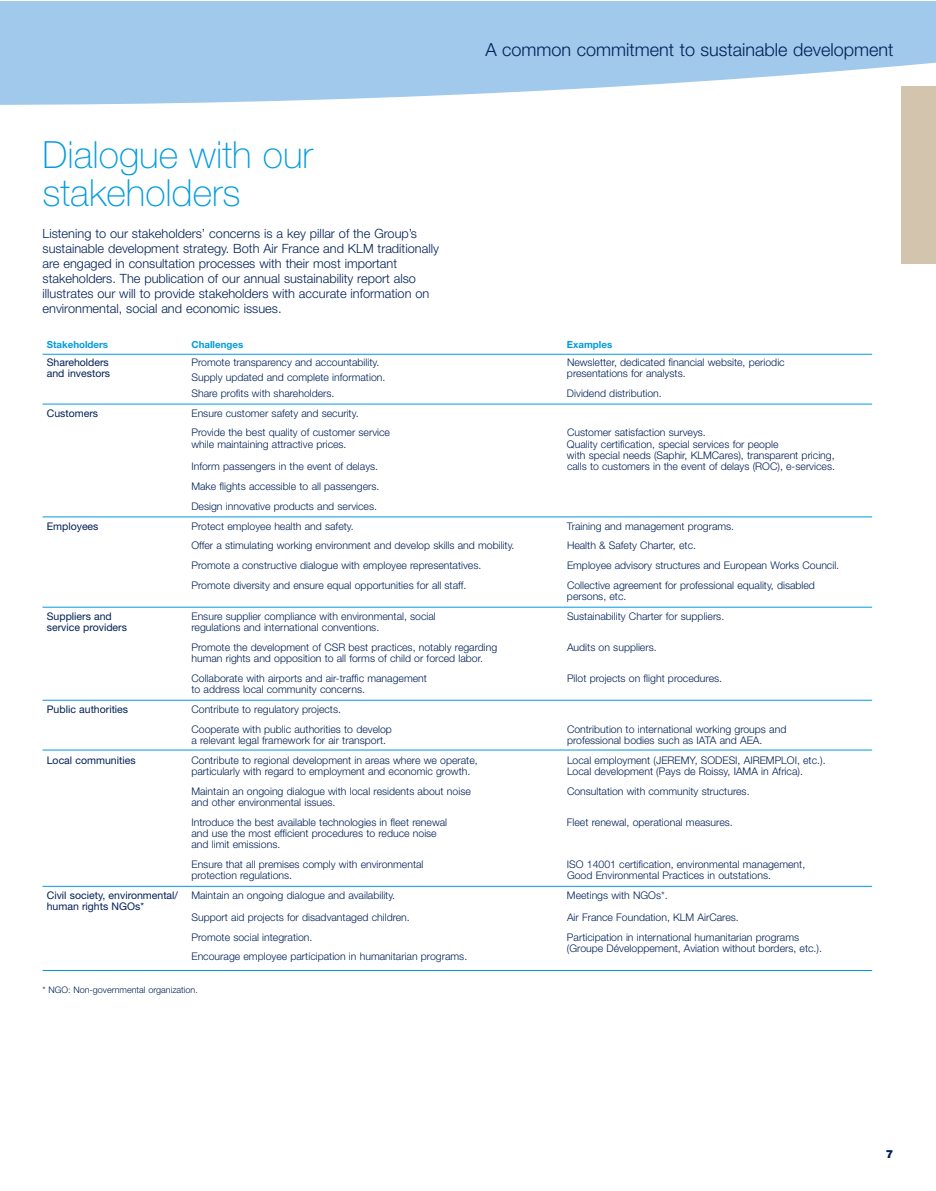
<style>
.page{position:relative;width:936px;height:1191px;background:#fff}
.page>*{position:absolute;margin:0;border:0;box-sizing:border-box;transform-origin:0 0}
.t1{font:100 37.5px/37.5px "Helvetica Neue";color:#009bdf}
.t2{font:300 18px "Helvetica Neue";color:#002057}
.t3{font:300 12.75px/15px "Helvetica Neue";color:#002057}
.t4{font:900 11.25px "Helvetica Neue";color:#002057}
.t5{font:300 10.5px/19.8px "Helvetica Neue";color:#002057}
.t6{font:10.5px "Helvetica Neue";color:#002057}
.t7{font:700 9.75px "Helvetica Neue";color:#009bdf}
.t8{font:300 9px "Helvetica Neue";color:#002057}
</style>
<div class="page">
<svg style="left:0;top:1px;width:935px;height:104px;background:#acd0ed"></svg>
<div style="left:901px;top:86px;width:34px;height:177px;background:#d3c5ad"></div>
<hr style="left:43px;top:354px;width:829px;height:1px;background:#009bdf">
<hr style="left:43px;top:404px;width:829px;height:1px;background:#009bdf">
<hr style="left:43px;top:516px;width:829px;height:1px;background:#009bdf">
<hr style="left:43px;top:607px;width:829px;height:1px;background:#009bdf">
<hr style="left:43px;top:700px;width:829px;height:1px;background:#009bdf">
<hr style="left:43px;top:749px;width:829px;height:1px;background:#009bdf">
<hr style="left:43px;top:886px;width:829px;height:1px;background:#009bdf">
<hr style="left:43px;top:970px;width:829px;height:1px;background:#009bdf">
<h2 class="t2" style="left:485px;top:44px;width:409px">A common commitment to sustainable development</h2>
<h1 class="t1" style="left:43px;top:139px;width:272px">Dialogue with our stakeholders</h1>
<p class="t3" style="left:43px;top:227px;width:398px">Listening to our stakeholders’ concerns is a key pillar of the Group’s sustainable development strategy. Both Air France and KLM traditionally are engaged in consultation processes with their most important stakeholders. The publication of our annual sustainability report also illustrates our will to provide stakeholders with accurate information on environmental, social and economic issues.</p>
<p class="t7" style="left:47px;top:341px;width:63px">Stakeholders</p>
<p class="t7" style="left:191px;top:341px;width:53px">Challenges</p>
<p class="t7" style="left:567px;top:341px;width:47px">Examples</p>
<p class="t6" style="left:47px;top:358px;width:64px">Shareholders</p>
<p class="t5" style="left:191px;top:353px;width:189px">Promote transparency and accountability.</p>
<p class="t5" style="left:567px;top:353px;width:219px">Newsletter, dedicated financial website, periodic</p>
<p class="t6" style="left:47px;top:370px;width:65px">and investors</p>
<p class="t5" style="left:191px;top:368px;width:195px">Supply updated and complete information.</p>
<p class="t5" style="left:567px;top:364px;width:120px">presentations for analysts.</p>
<p class="t5" style="left:191px;top:384px;width:145px">Share profits with shareholders.</p>
<p class="t5" style="left:567px;top:384px;width:96px">Dividend distribution.</p>
<p class="t6" style="left:47px;top:409px;width:53px">Customers</p>
<p class="t5" style="left:191px;top:404px;width:200px">Ensure customer safety and security.<br>Provide the best quality of customer service</p>
<p class="t5" style="left:567px;top:424px;width:140px">Customer satisfaction surveys.</p>
<p class="t5" style="left:191px;top:435px;width:157px">while maintaining attractive prices.</p>
<p class="t5" style="left:567px;top:439px;width:269px;line-height:11.2px">Quality certification, special services for people<br>with special needs (Saphir, KLMCares), transparent pricing,</p>
<p class="t5" style="left:191px;top:457px;width:188px">Inform passengers in the event of delays.</p>
<p class="t5" style="left:567px;top:457px;width:269px">calls to customers in the event of delays (ROC), e-services.</p>
<p class="t5" style="left:191px;top:477px;width:189px">Make flights accessible to all passengers.<br>Design innovative products and services.</p>
<p class="t6" style="left:47px;top:522px;width:53px">Employees</p>
<p class="t5" style="left:191px;top:517px;width:164px">Protect employee health and safety.</p>
<p class="t5" style="left:567px;top:517px;width:169px">Training and management programs.</p>
<p class="t5" style="left:191px;top:536px;width:324px">Offer a stimulating working environment and develop skills and mobility.</p>
<p class="t5" style="left:567px;top:536px;width:130px">Health &amp; Safety Charter, etc.</p>
<p class="t5" style="left:191px;top:556px;width:291px">Promote a constructive dialogue with employee representatives.</p>
<p class="t5" style="left:567px;top:556px;width:274px">Employee advisory structures and European Works Council.</p>
<p class="t5" style="left:191px;top:576px;width:276px">Promote diversity and ensure equal opportunities for all staff.</p>
<p class="t5" style="left:567px;top:580px;width:249px;line-height:11.2px">Collective agreement for professional equality, disabled persons, etc.</p>
<p class="t6" style="left:47px;top:612px;width:67px">Suppliers and</p>
<p class="t5" style="left:191px;top:607px;width:246px">Ensure supplier compliance with environmental, social</p>
<p class="t5" style="left:567px;top:607px;width:159px">Sustainability Charter for suppliers.</p>
<p class="t6" style="left:47px;top:623px;width:82px">service providers</p>
<p class="t5" style="left:191px;top:618px;width:307px">regulations and international conventions.<br>Promote the development of CSR best practices, notably regarding</p>
<p class="t5" style="left:567px;top:638px;width:91px">Audits on suppliers.</p>
<p class="t5" style="left:191px;top:649px;width:293px">human rights and opposition to all forms of child or forced labor.<br>Collaborate with airports and air-traffic management</p>
<p class="t5" style="left:567px;top:669px;width:156px">Pilot projects on flight procedures.</p>
<p class="t5" style="left:191px;top:680px;width:175px">to address local community concerns.</p>
<p class="t6" style="left:47px;top:705px;width:83px">Public authorities</p>
<p class="t5" style="left:191px;top:700px;width:202px">Contribute to regulatory projects.<br>Cooperate with public authorities to develop</p>
<p class="t5" style="left:567px;top:720px;width:221px">Contribution to international working groups and</p>
<p class="t5" style="left:191px;top:731px;width:196px">a relevant legal framework for air transport.</p>
<p class="t5" style="left:567px;top:731px;width:197px">professional bodies such as IATA and AEA.</p>
<p class="t6" style="left:47px;top:756px;width:90px">Local communities</p>
<p class="t5" style="left:191px;top:751px;width:288px">Contribute to regional development in areas where we operate,</p>
<p class="t5" style="left:567px;top:751px;width:260px">Local employment (JEREMY, SODESI, AIREMPLOI, etc.).</p>
<p class="t5" style="left:191px;top:762px;width:280px">particularly with regard to employment and economic growth.</p>
<p class="t5" style="left:567px;top:762px;width:237px">Local development (Pays de Roissy, IAMA in Africa).</p>
<p class="t5" style="left:191px;top:782px;width:281px">Maintain an ongoing dialogue with local residents about noise</p>
<p class="t5" style="left:567px;top:782px;width:184px">Consultation with community structures.</p>
<p class="t5" style="left:191px;top:793px;width:257px">and other environmental issues.<br>Introduce the best available technologies in fleet renewal</p>
<p class="t5" style="left:567px;top:813px;width:167px">Fleet renewal, operational measures.</p>
<p class="t5" style="left:191px;top:828px;width:247px;line-height:11.2px">and use the most efficient procedures to reduce noise and limit emissions.</p>
<p class="t5" style="left:191px;top:855px;width:233px">Ensure that all premises comply with environmental</p>
<p class="t5" style="left:567px;top:855px;width:240px">ISO 14001 certification, environmental management,</p>
<p class="t5" style="left:191px;top:866px;width:102px">protection regulations.</p>
<p class="t5" style="left:567px;top:866px;width:205px">Good Environmental Practices in outstations.</p>
<p class="t6" style="left:47px;top:891px;width:133px">Civil society, environmental/</p>
<p class="t5" style="left:191px;top:886px;width:205px">Maintain an ongoing dialogue and availability.</p>
<p class="t5" style="left:567px;top:886px;width:102px">Meetings with NGOs*.</p>
<p class="t6" style="left:47px;top:902px;width:99px">human rights NGOs*</p>
<p class="t5" style="left:191px;top:908px;width:220px">Support aid projects for disadvantaged children.</p>
<p class="t5" style="left:567px;top:908px;width:173px">Air France Foundation, KLM AirCares.</p>
<p class="t5" style="left:191px;top:928px;width:122px">Promote social integration.</p>
<p class="t5" style="left:567px;top:928px;width:234px">Participation in international humanitarian programs</p>
<p class="t5" style="left:191px;top:947px;width:277px">Encourage employee participation in humanitarian programs.</p>
<p class="t5" style="left:567px;top:939px;width:256px">(Groupe Développement, Aviation without borders, etc.).</p>
<p class="t8" style="left:43px;top:986px;width:157px">* NGO: Non-governmental organization.</p>
<p class="t4" style="left:885px;top:1149px;width:9px">7</p>
</div>
